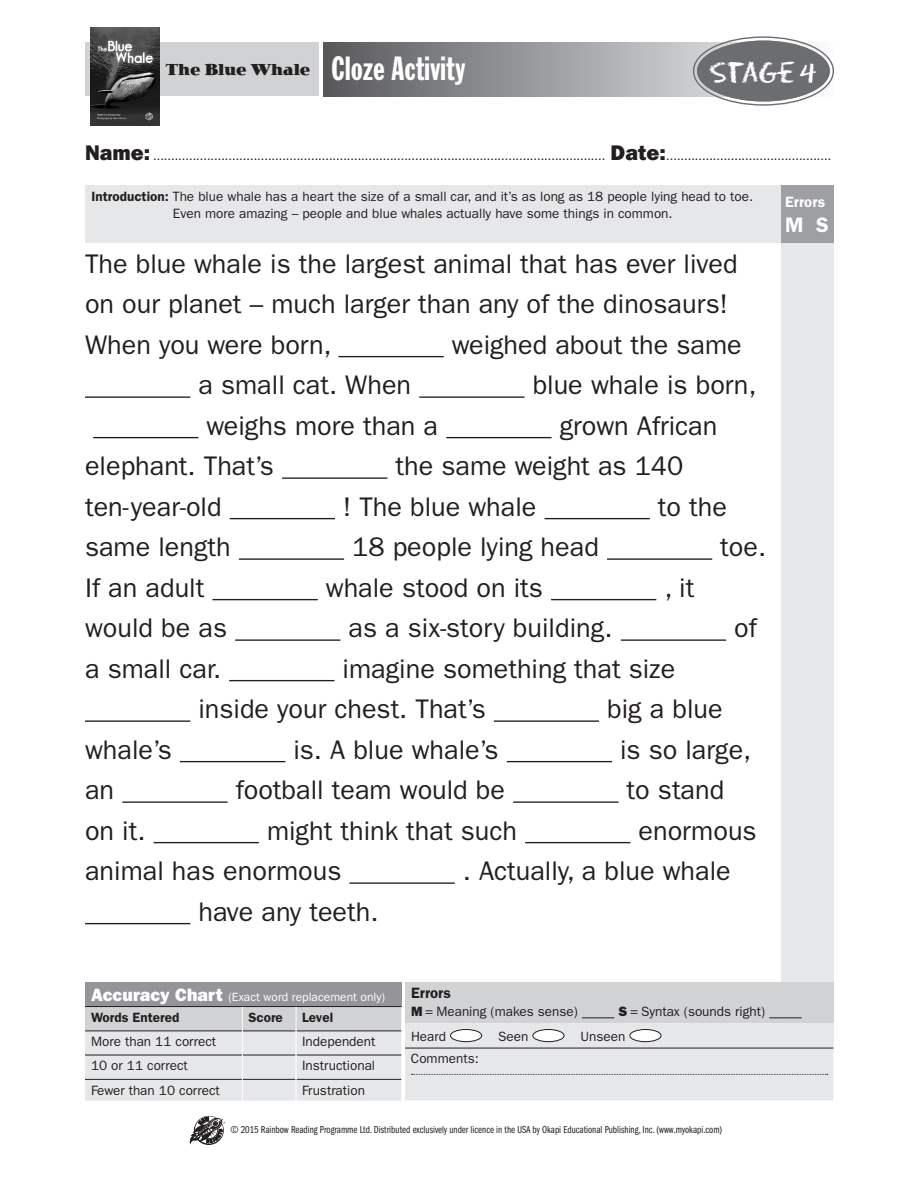
<style>
.page{position:relative;width:918px;height:1188px;background:#fff}
.page>*{position:absolute;margin:0;border:0;box-sizing:border-box;transform-origin:0 0}
.Sheet_title{font:33px "Franklin Gothic Std Extra Cond";letter-spacing:.005em;color:#fff}
.Activity_text{font:27px/40.5px "ITC Franklin Gothic Std";color:#231f20}
.t1{font:26.7px "Eraser";letter-spacing:-.03em;color:#fff}
.t2{font:600 21px "ITC Franklin Gothic Std";color:#fff}
.t3{font:900 16.5px "Jimbo Std";letter-spacing:-.01em;color:#231f20;scale:.88 1}
.t4{font:600 15px "ITC Franklin Gothic Std";color:#fff}
.t5{font:600 15px "ITC Franklin Gothic Std";color:#231f20}
.Intro_text{font:13.5px/16.5px "ITC Franklin Gothic Std";color:#231f20;text-align:center}
.t6{font:600 13.5px "ITC Franklin Gothic Std";color:#231f20}
.t7{font:12px "Franklin Gothic IT Cby BT";color:#231f20}
.t8{font:12px "ITC Franklin Gothic Std";color:#fff}
.t9{font:10.5px "ITC Franklin Gothic Std Bk Cp";color:#231f20}
.s1{font-weight:800;font-size:21px}
.s2{font-weight:600}
.s3{font-family:"ITC Franklin Gothic Std Hvy";font-size:18px}
.s4{font-family:"ITC Franklin Gothic Std Hvy"}
</style>
<div class="page">
<div style="left:85px;top:43px;width:234px;height:53px;background:#d1d2d4"></div>
<img style="left:90px;top:27px;width:70px;height:99px">
<svg style="left:189px;top:1117px;width:36px;height:28px"></svg>
<div style="left:85px;top:186px;width:696px;height:57px;background:#e6e7e9"></div>
<div style="left:85px;top:982px;width:316px;height:25px;background:#939598"></div>
<hr style="left:85px;top:1006px;width:157px;height:1px;background:#231f20">
<hr style="left:242px;top:1006px;width:54px;height:1px;background:#231f20">
<hr style="left:296px;top:1006px;width:105px;height:1px;background:#231f20">
<div style="left:781px;top:186px;width:52px;height:57px;background:#9d9fa2"></div>
<div style="left:781px;top:243px;width:52px;height:809px;background:#e6e7e9"></div>
<hr style="left:338px;top:356px;width:106px;height:1px;background:#231f20">
<hr style="left:85px;top:396px;width:105px;height:2px;background:#231f20">
<hr style="left:419px;top:396px;width:106px;height:2px;background:#231f20">
<hr style="left:93px;top:437px;width:105px;height:1px;background:#231f20">
<hr style="left:446px;top:437px;width:106px;height:1px;background:#231f20">
<hr style="left:282px;top:477px;width:105px;height:2px;background:#231f20">
<hr style="left:230px;top:518px;width:105px;height:1px;background:#231f20">
<hr style="left:545px;top:518px;width:105px;height:1px;background:#231f20">
<hr style="left:239px;top:558px;width:105px;height:2px;background:#231f20">
<hr style="left:607px;top:558px;width:105px;height:2px;background:#231f20">
<hr style="left:212px;top:599px;width:106px;height:1px;background:#231f20">
<hr style="left:551px;top:599px;width:105px;height:1px;background:#231f20">
<hr style="left:235px;top:639px;width:105px;height:2px;background:#231f20">
<hr style="left:621px;top:639px;width:105px;height:2px;background:#231f20">
<hr style="left:229px;top:680px;width:106px;height:1px;background:#231f20">
<hr style="left:85px;top:720px;width:105px;height:2px;background:#231f20">
<hr style="left:494px;top:720px;width:105px;height:2px;background:#231f20">
<hr style="left:180px;top:761px;width:105px;height:1px;background:#231f20">
<hr style="left:507px;top:761px;width:105px;height:1px;background:#231f20">
<hr style="left:122px;top:801px;width:106px;height:2px;background:#231f20">
<hr style="left:513px;top:801px;width:106px;height:2px;background:#231f20">
<hr style="left:154px;top:842px;width:105px;height:1px;background:#231f20">
<hr style="left:525px;top:842px;width:105px;height:1px;background:#231f20">
<hr style="left:349px;top:882px;width:106px;height:2px;background:#231f20">
<hr style="left:85px;top:923px;width:105px;height:1px;background:#231f20">
<svg style="left:323px;top:43px;width:510px;height:53px;background:#959699"></svg>
<div style="left:697px;top:41px;width:133px;height:60px;background:#6c6d70;border-radius:50%"></div>
<div style="left:697px;top:41px;width:133px;height:60px;border:4px solid #6c6d70;border-radius:50%"></div>
<div style="left:405px;top:982px;width:428px;height:41px;background:#d1d2d4"></div>
<svg style="left:85px;top:1007px;width:748px;height:94px;background:#dcdddf"></svg>
<p class="t3" style="left:166px;top:60px;width:166px">The Blue Whale</p>
<p class="Sheet_title" style="left:332px;top:51px;width:135px">Cloze Activity</p>
<p class="t1" style="left:709px;top:57px;width:109px">Stage 4</p>
<p class="t7" style="left:85px;top:148px;width:748px"><span class="s1">Name:</span> .............................................................................................................................. <span class="s1">Date:</span>..............................................</p>
<p class="Intro_text" style="left:91px;top:189px;width:663px"><span class="s2">Introduction:</span> The blue whale has a heart the size of a small car, and it’s as long as 18 people lying head to toe.<br>Even more amazing – people and blue whales actually have some things in common.</p>
<p class="t4" style="left:785px;top:193px;width:42px">Errors</p>
<p class="t2" style="left:785px;top:213px;width:45px">M S</p>
<p class="Activity_text" style="left:85px;top:244px;width:654px">The blue whale is the largest animal that has ever lived on our planet – much larger than any of the dinosaurs!<br>When you were born,</p>
<p class="Activity_text" style="left:452px;top:325px;width:291px">weighed about the same</p>
<p class="Activity_text" style="left:198px;top:365px;width:214px">a small cat. When</p>
<p class="Activity_text" style="left:533px;top:365px;width:225px">blue whale is born,</p>
<p class="Activity_text" style="left:207px;top:406px;width:233px">weighs more than a</p>
<p class="Activity_text" style="left:560px;top:406px;width:159px">grown African</p>
<p class="Activity_text" style="left:85px;top:446px;width:190px">elephant. That’s</p>
<p class="Activity_text" style="left:396px;top:446px;width:289px">the same weight as 140</p>
<p class="Activity_text" style="left:85px;top:487px;width:138px">ten- year-old</p>
<p class="Activity_text" style="left:343px;top:487px;width:195px">! The blue whale</p>
<p class="Activity_text" style="left:658px;top:487px;width:71px">to the</p>
<p class="Activity_text" style="left:85px;top:527px;width:147px">same length</p>
<p class="Activity_text" style="left:352px;top:527px;width:248px">18 people lying head</p>
<p class="Activity_text" style="left:720px;top:527px;width:47px">toe.</p>
<p class="Activity_text" style="left:85px;top:568px;width:121px">If an adult</p>
<p class="Activity_text" style="left:326px;top:568px;width:219px">whale stood on its</p>
<p class="Activity_text" style="left:664px;top:568px;width:31px">, it</p>
<p class="Activity_text" style="left:85px;top:608px;width:144px">would be as</p>
<p class="Activity_text" style="left:349px;top:608px;width:266px">as a six-story building.</p>
<p class="Activity_text" style="left:734px;top:608px;width:24px">of</p>
<p class="Activity_text" style="left:85px;top:649px;width:138px">a small car.</p>
<p class="Activity_text" style="left:198px;top:649px;width:478px;text-indent:144px">imagine something that size inside your chest. That’s</p>
<p class="Activity_text" style="left:607px;top:689px;width:117px">big a blue</p>
<p class="Activity_text" style="left:85px;top:730px;width:88px">whale’s</p>
<p class="Activity_text" style="left:293px;top:730px;width:207px">is. A blue whale’s</p>
<p class="Activity_text" style="left:620px;top:730px;width:133px">is so large,</p>
<p class="Activity_text" style="left:85px;top:770px;width:31px">an</p>
<p class="Activity_text" style="left:236px;top:770px;width:271px">football team would be</p>
<p class="Activity_text" style="left:627px;top:770px;width:99px">to stand</p>
<p class="Activity_text" style="left:85px;top:811px;width:62px">on it.</p>
<p class="Activity_text" style="left:267px;top:811px;width:252px">might think that such</p>
<p class="Activity_text" style="left:639px;top:811px;width:120px">enormous</p>
<p class="Activity_text" style="left:85px;top:851px;width:258px">animal has enormous</p>
<p class="Activity_text" style="left:463px;top:851px;width:269px">. Actually, a blue whale</p>
<p class="Activity_text" style="left:198px;top:892px;width:182px">have any teeth.</p>
<p class="t8" style="left:91px;top:990px;width:296px"><span class="s3">Accuracy Chart</span> (Exact word replacement only)</p>
<p class="t6" style="left:91px;top:1009px;width:90px">Words Entered</p>
<p class="t6" style="left:248px;top:1009px;width:36px">Score</p>
<p class="t6" style="left:302px;top:1009px;width:33px">Level</p>
<p class="Intro_text" style="left:91px;top:1033px;width:127px">More than 11 correct</p>
<p class="Intro_text" style="left:302px;top:1033px;width:75px">Independent</p>
<p class="Intro_text" style="left:91px;top:1058px;width:98px">10 or 11 correct</p>
<p class="Intro_text" style="left:302px;top:1058px;width:75px">Instructional</p>
<p class="Intro_text" style="left:91px;top:1082px;width:130px">Fewer than 10 correct</p>
<p class="Intro_text" style="left:302px;top:1082px;width:65px">Frustration</p>
<p class="t5" style="left:411px;top:984px;width:42px">Errors</p>
<p class="Intro_text" style="left:411px;top:1004px;width:168px"><span class="s4">M</span> = Meaning (makes sense)</p>
<p class="Intro_text" style="left:618px;top:1004px;width:148px"><span class="s4">S</span> = Syntax (sounds right)</p>
<p class="Intro_text" style="left:411px;top:1028px;width:37px">Heard</p>
<p class="Intro_text" style="left:498px;top:1028px;width:32px">Seen</p>
<p class="Intro_text" style="left:581px;top:1028px;width:46px">Unseen</p>
<p class="Intro_text" style="left:411px;top:1051px;width:69px">Comments:</p>
<p class="t9" style="left:230px;top:1124px;width:493px">© 2015 Rainbow Reading Programme Ltd. Distributed exclusively under licence in the USA by Okapi Educational Publishing, Inc. (www.myokapi.com)</p>
</div>
